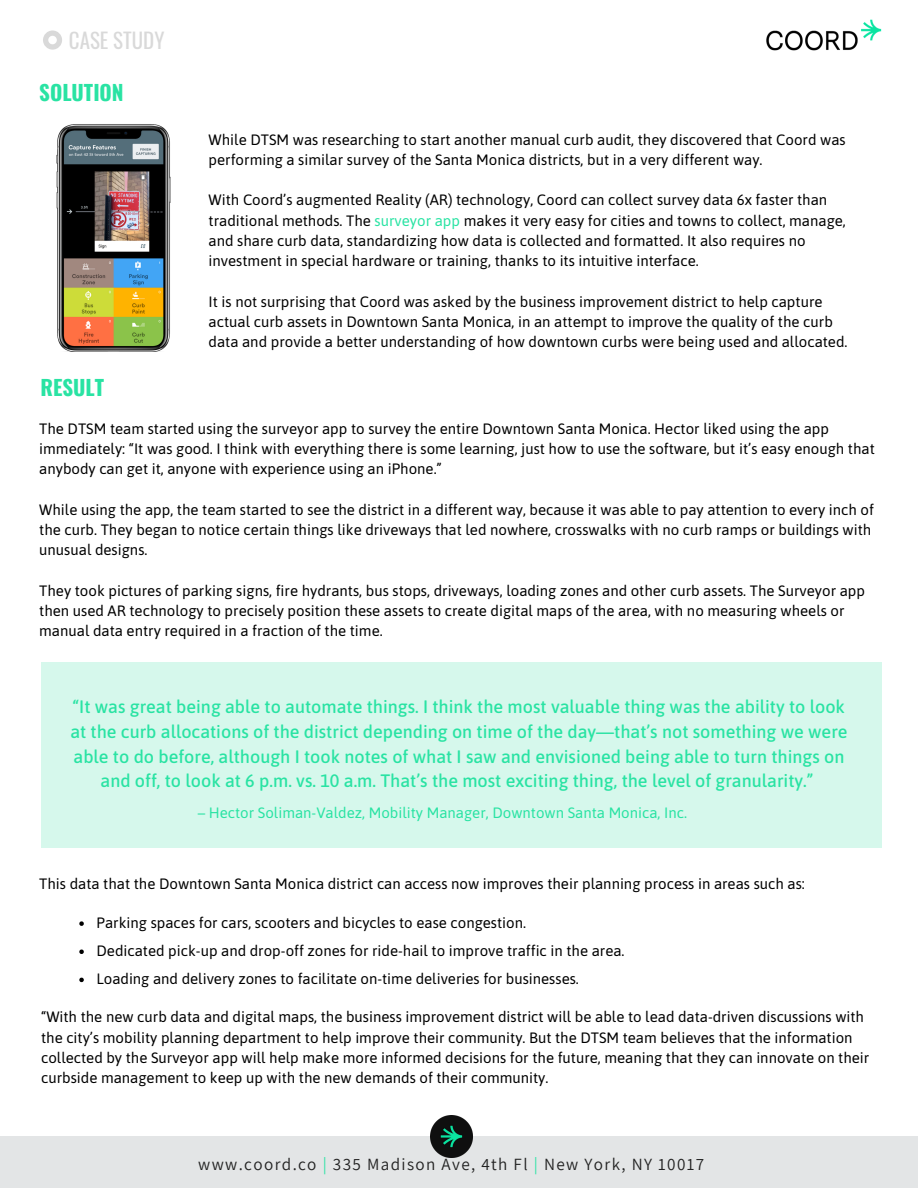
<style>
.page{position:relative;width:918px;height:1188px;background:#fff}
.page>*{position:absolute;margin:0;border:0;box-sizing:border-box;transform-origin:0 0}
.t1{font:700 21px "Oswald";color:#29e3a3}
.t2{font:21px "Oswald";color:#d9d9d9}
.t3{font:500 18px/24.8px "Asap";color:#29e3a3;text-align:center}
.t4{font:17.1px "Assistant";letter-spacing:.08em;color:#222}
.t5{font:15px/20.2px "Asap";color:#000}
.t6{font:15px "Asap";color:#29e3a3}
.s1{color:#29e3a3}
</style>
<div class="page">
<div style="left:0;top:1136px;width:918px;height:52px;background:#e3e5e6"></div>
<div style="left:41px;top:662px;width:840px;height:186px;background:#d6f8ec"></div>
<img style="left:430px;top:1116px;width:42px;height:41px">
<svg style="left:43px;top:30px;width:19px;height:20px"></svg>
<img style="left:766px;top:19px;width:116px;height:32px">
<img style="left:56px;top:124px;width:115px;height:227px">
<svg style="left:79px;top:921px;width:5px;height:5px"></svg>
<svg style="left:79px;top:950px;width:5px;height:4px"></svg>
<svg style="left:79px;top:978px;width:5px;height:4px"></svg>
<h1 class="t2" style="left:69px;top:24px;width:97px">CASE STUDY</h1>
<h1 class="t1" style="left:39px;top:76px;width:86px">SOLUTION</h1>
<h1 class="t1" style="left:41px;top:371px;width:65px">RESULT</h1>
<p class="t5" style="left:209px;top:129px;width:639px">While DTSM was researching to start another manual curb audit, they discovered that Coord was performing a similar survey of the Santa Monica districts, but in a very different way.</p>
<p class="t5" style="left:209px;top:190px;width:639px">With Coord’s augmented Reality (AR) technology, Coord can collect survey data 6x faster than traditional methods. The <span class="s1">surveyor app</span> makes it very easy for cities and towns to collect, manage, and share curb data, standardizing how data is collected and formatted. It also requires no investment in special hardware or training, thanks to its intuitive interface.</p>
<p class="t5" style="left:209px;top:291px;width:640px">It is not surprising that Coord was asked by the business improvement district to help capture actual curb assets in Downtown Santa Monica, in an attempt to improve the quality of the curb data and provide a better understanding of how downtown curbs were being used and allocated.</p>
<p class="t5" style="left:39px;top:418px;width:837px">The DTSM team started using the surveyor app to survey the entire Downtown Santa Monica. Hector liked using the app immediately: “It was good. I think with everything there is some learning, just how to use the software, but it’s easy enough that anybody can get it, anyone with experience using an iPhone.”</p>
<p class="t5" style="left:39px;top:499px;width:836px">While using the app, the team started to see the district in a different way, because it was able to pay attention to every inch of the curb. They began to notice certain things like driveways that led nowhere, crosswalks with no curb ramps or buildings with unusual designs.</p>
<p class="t5" style="left:39px;top:580px;width:827px">They took pictures of parking signs, fire hydrants, bus stops, driveways, loading zones and other curb assets. The Surveyor app then used AR technology to precisely position these assets to create digital maps of the area, with no measuring wheels or manual data entry required in a fraction of the time.</p>
<p class="t3" style="left:70px;top:694px;width:779px">“It was great being able to automate things. I think the most valuable thing was the ability to look at the curb allocations of the district depending on time of the day—that’s not something we were able to do before, although I took notes of what I saw and envisioned being able to turn things on and off, to look at 6 p.m. vs. 10 a.m. That’s the most exciting thing, the level of granularity.”</p>
<p class="t6" style="left:198px;top:804px;width:491px">– Hector Soliman-Valdez, Mobility Manager, Downtown Santa Monica, Inc.</p>
<p class="t5" style="left:39px;top:873px;width:767px">This data that the Downtown Santa Monica district can access now improves their planning process in areas such as:</p>
<p class="t5" style="left:97px;top:909px;width:530px;line-height:28.2px">Parking spaces for cars, scooters and bicycles to ease congestion.<br>Dedicated pick-up and drop-off zones for ride-hail to improve traffic in the area.<br>Loading and delivery zones to facilitate on-time deliveries for businesses.</p>
<p class="t5" style="left:41px;top:1007px;width:830px">“With the new curb data and digital maps, the business improvement district will be able to lead data-driven discussions with the city’s mobility planning department to help improve their community. But the DTSM team believes that the information collected by the Surveyor app will help make more informed decisions for the future, meaning that they can innovate on their curbside management to keep up with the new demands of their community.</p>
<p class="t4" style="left:198px;top:1153px;width:508px">www.coord.co <span class="s1">|</span> 335 Madison Ave, 4th Fl <span class="s1">|</span> New York, NY 10017</p>
</div>
